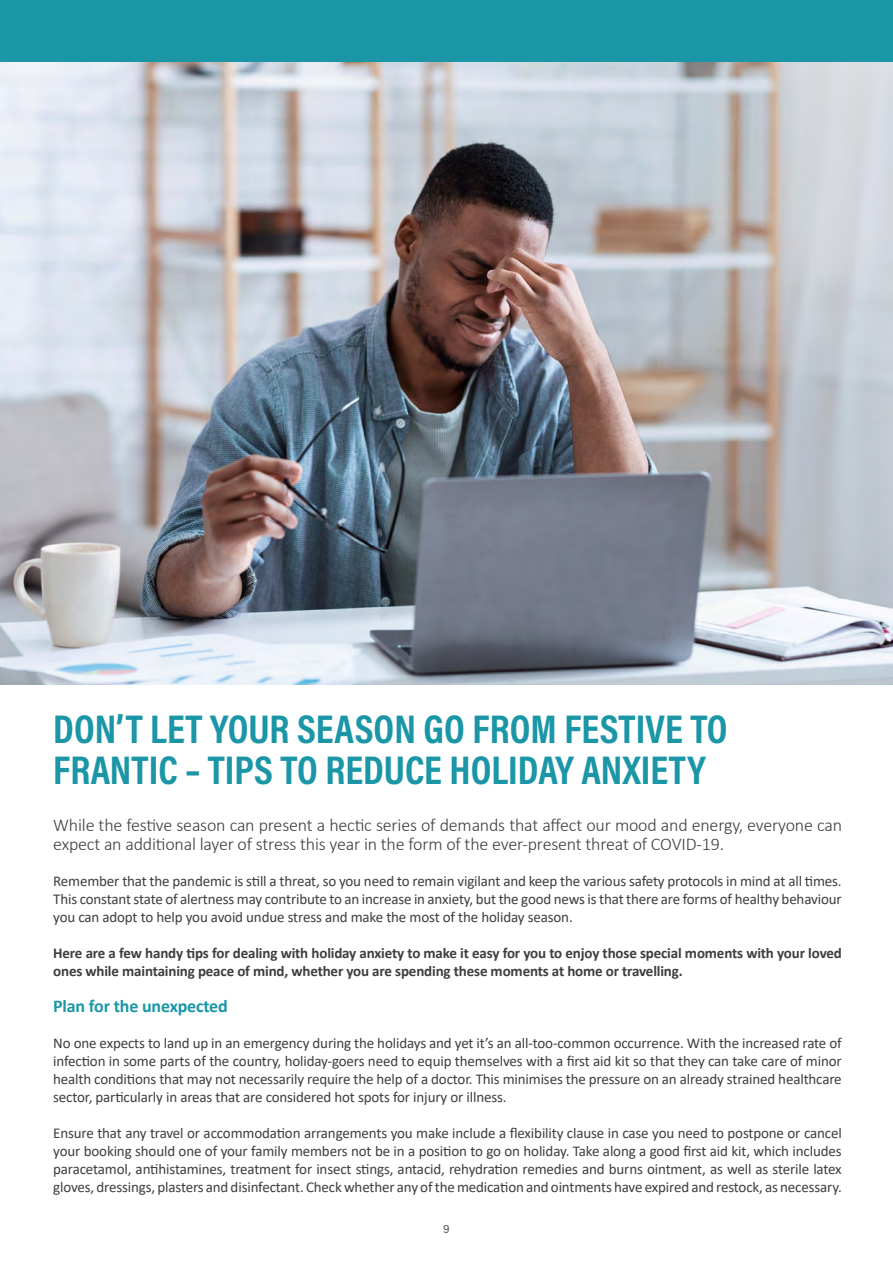
<style>
.page{position:relative;width:893px;height:1263px;background:#fff}
.page>*{position:absolute;margin:0;border:0;box-sizing:border-box;transform-origin:0 0}
.t1{font:40.5px/40.5px "Acumin Variable Concept";color:#1a96a7}
.t2{font:300 18px/19.5px "Calibri";letter-spacing:-.01em;color:#3e3e3f}
.t3{font:700 18px "Calibri";letter-spacing:-.01em;color:#1a96a7}
.t4{font:15px/18px "Calibri";letter-spacing:-.01em;color:#3e3e3f;text-align:justify}
.t5{font:700 15px/18px "Calibri";letter-spacing:-.01em;color:#3e3e3f}
.t6{font:12px "Acumin Variable Concept";color:#57585a}
</style>
<div class="page">
<img style="left:0;top:61px;width:893px;height:623px">
<div style="left:0;top:0;width:893px;height:61px;background:#1a96a7"></div>
<h1 class="t1" style="left:53px;top:707px;width:676px">DON’T LET YOUR SEASON GO FROM FESTIVE TO<br>FRANTIC – TIPS TO REDUCE HOLIDAY ANXIETY</h1>
<p class="t2" style="left:53px;top:815px;width:790px">While the festive season can present a hectic series of demands that affect our mood and energy, everyone can expect an additional layer of stress this year in the form of the ever-present threat of COVID-19.</p>
<p class="t4" style="left:53px;top:872px;width:790px">Remember that the pandemic is still a threat, so you need to remain vigilant and keep the various safety protocols in mind at all times.<br>This constant state of alertness may contribute to an increase in anxiety, but the good news is that there are forms of healthy behaviour you can adopt to help you avoid undue stress and make the most of the holiday season.</p>
<p class="t5" style="left:53px;top:944px;width:790px">Here are a few handy tips for dealing with holiday anxiety to make it easy for you to enjoy those special moments with your loved ones while maintaining peace of mind, whether you are spending these moments at home or travelling.</p>
<p class="t3" style="left:53px;top:993px;width:176px">Plan for the unexpected</p>
<p class="t4" style="left:53px;top:1034px;width:790px">No one expects to land up in an emergency during the holidays and yet it’s an all-too-common occurrence. With the increased rate of infection in some parts of the country, holiday-goers need to equip themselves with a first aid kit so that they can take care of minor health conditions that may not necessarily require the help of a doctor. This minimises the pressure on an already strained healthcare sector, particularly in areas that are considered hot spots for injury or illness.</p>
<p class="t4" style="left:53px;top:1124px;width:790px">Ensure that any travel or accommodation arrangements you make include a flexibility clause in case you need to postpone or cancel your booking should one of your family members not be in a position to go on holiday. Take along a good first aid kit, which includes paracetamol, antihistamines, treatment for insect stings, antacid, rehydration remedies and burns ointment, as well as sterile latex gloves, dressings, plasters and disinfectant. Check whether any of the medication and ointments have expired and restock, as necessary.</p>
<p class="t6" style="left:443px;top:1220px;width:8px">9</p>
</div>
